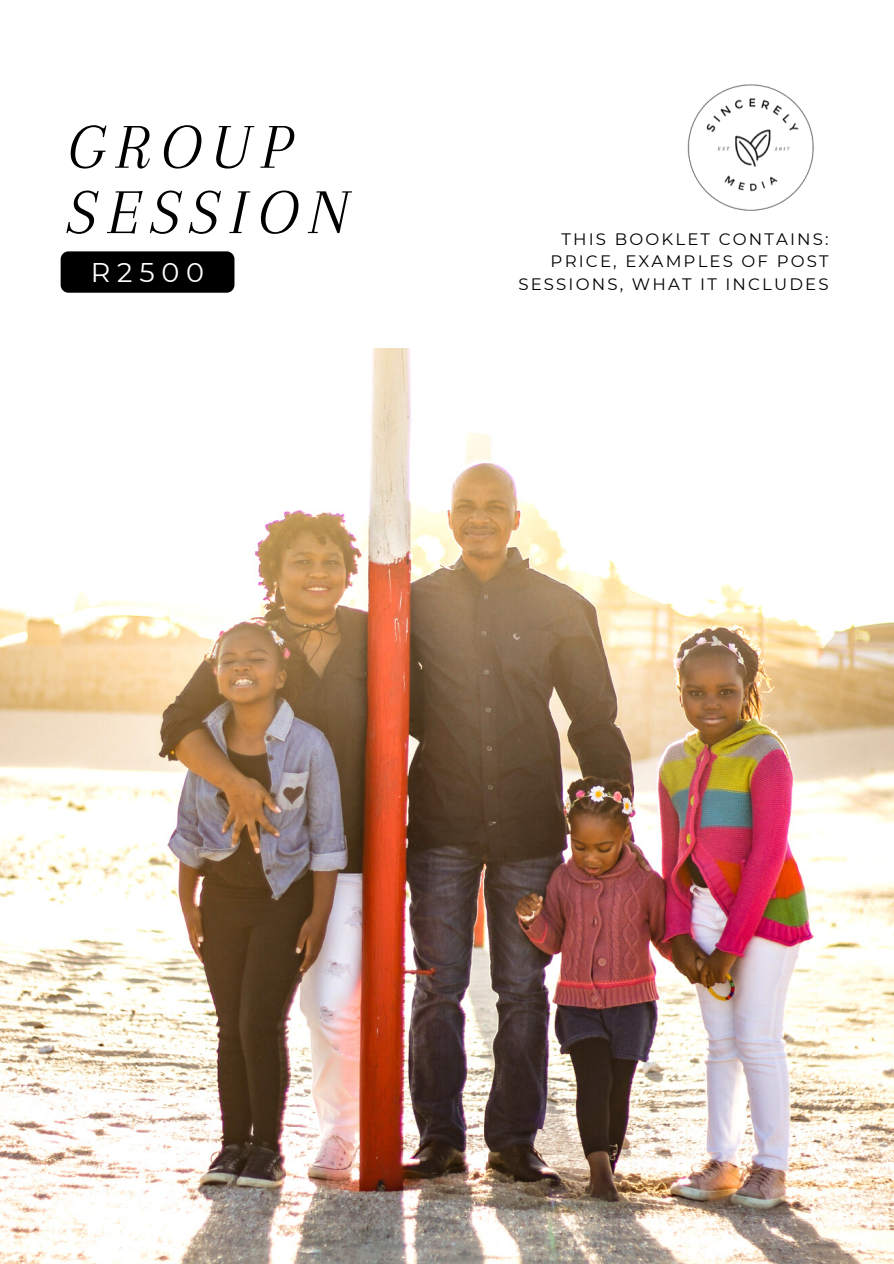
<style>
.page{position:relative;width:894px;height:1264px;background:#fff}
.page>*{position:absolute;margin:0;border:0;box-sizing:border-box;transform-origin:0 0}
.t1{font:italic 66.3px/65.2px "Arapey";letter-spacing:.13em;color:#000}
.t2{font:27px "Montserrat";letter-spacing:.255em;color:#fff}
.t3{font:16.5px/22.5px "Montserrat";letter-spacing:.13em;color:#000;text-align:right}
</style>
<div class="page">
<img style="left:0;top:348px;width:893px;height:915px">
<img style="left:687px;top:84px;width:127px;height:127px">
<div style="left:61px;top:251px;width:173px;height:42px;background:#000;border-radius:8px"></div>
<h1 class="t1" style="left:67px;top:114px;width:284px">GROUP<br>SESSION</h1>
<h2 class="t2" style="left:91px;top:255px;width:115px">R2500</h2>
<p class="t3" style="left:550px;top:227px;width:279px">THIS BOOKLET CONTAINS:<br>PRICE, EXAMPLES OF POST</p>
<p class="t3" style="left:518px;top:272px;width:312px">SESSIONS, WHAT IT INCLUDES</p>
</div>
